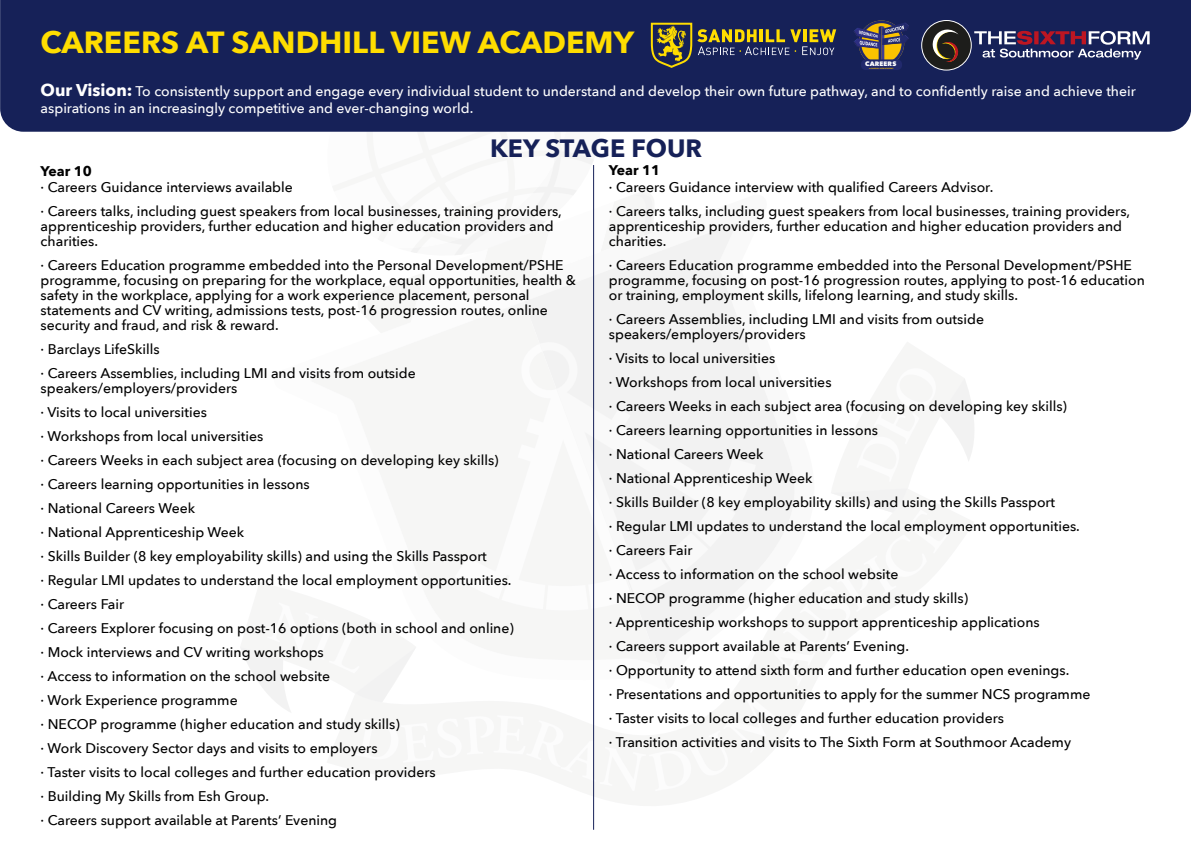
<style>
.page{position:relative;width:1191px;height:842px;background:#fff}
.page>*{position:absolute;margin:0;border:0;box-sizing:border-box;transform-origin:0 0}
.t1{font:700 30.5px "Avenir Next";color:#fd0}
.t2{font:700 25px "Avenir Next";color:#162158}
.t3{font:500 14px/24px "Avenir Next";color:#000}
.t4{font:500 14px/16.8px "Avenir Next";color:#fff}
.t5{font:700 14px "Avenir Next";letter-spacing:-.005em;color:#000}
.t6{font:800 6.4px "Avenir Next";letter-spacing:.025em;color:#fff}
.t7{font:700 1.7px "Avenir Next";letter-spacing:.01em;color:#fbc300}
.s1{font-weight:700;font-size:17px}
</style>
<div class="page">
<div style="left:655px;top:223px;width:90px;height:115px;background:#f2f2f2"></div>
<svg style="left:536px;top:301px;width:123px;height:39px"></svg>
<svg style="left:951px;top:379px;width:23px;height:82px"></svg>
<svg style="left:240px;top:647px;width:27px;height:46px"></svg>
<div style="left:532px;top:253px;width:123px;height:80px;background:#f2f2f2"></div>
<svg style="left:525px;top:253px;width:89px;height:69px"></svg>
<svg style="left:267px;top:369px;width:684px;height:422px"></svg>
<svg style="left:411px;top:150px;width:185px;height:105px"></svg>
<svg style="left:539px;top:338px;width:217px;height:260px;fill:#f2f2f2"></svg>
<svg style="left:635px;top:194px;width:18px;height:41px"></svg>
<hr style="left:593px;top:165px;width:1px;height:665px;background:#162158">
<div style="left:0;top:0;width:1191px;height:132px;background:#162158"></div>
<svg style="left:974px;top:31px;width:175px;height:29px;background:#5a5077"></svg>
<div style="left:921px;top:20px;width:50px;height:51px;background:#1d1d1b;border:1px solid #fff;border-radius:50%"></div>
<svg style="left:932px;top:29px;width:27px;height:33px"></svg>
<div style="left:861px;top:59px;width:41px;height:11px;background:#21296c;border-radius:5px"></div>
<svg style="left:853px;top:20px;width:56px;height:46px;background:#5d5557"></svg>
<svg style="left:650px;top:22px;width:186px;height:48px;background:#47494c"></svg>
<h1 class="t1" style="left:41px;top:16px;width:595px">CAREERS AT SANDHILL VIEW ACADEMY</h1>
<p class="t4" style="left:41px;top:83px;width:1096px"><span class="s1">Our Vision:</span> To consistently support and engage every individual student to understand and develop their own future pathway, and to confidently raise and achieve their aspirations in an increasingly competitive and ever-changing world.</p>
<p class="t6" style="left:865px;top:60px;width:33px">CAREERS</p>
<p class="t7" style="left:869px;top:66px;width:26px">at SANDHILL VIEW ACADEMY</p>
<h2 class="t2" style="left:490px;top:126px;width:213px">KEY STAGE FOUR</h2>
<p class="t5" style="left:41px;top:159px;width:53px">Year 10</p>
<p class="t3" style="left:41px;top:175px;width:523px">· Careers Guidance interviews available<br>· Careers talks, including guest speakers from local businesses, training providers,</p>
<p class="t3" style="left:41px;top:219px;width:514px;line-height:15px">apprenticeship providers, further education and higher education providers and charities.</p>
<p class="t3" style="left:41px;top:258px;width:537px;line-height:15px">· Careers Education programme embedded into the Personal Development/PSHE programme, focusing on preparing for the workplace, equal opportunities, health &amp; safety in the workplace, applying for a work experience placement, personal statements and CV writing, admissions tests, post-16 progression routes, online security and fraud, and risk &amp; reward.</p>
<p class="t3" style="left:41px;top:337px;width:376px">· Barclays LifeSkills<br>· Careers Assemblies, including LMI and visits from outside</p>
<p class="t3" style="left:41px;top:376px;width:475px">speakers/employers/providers<br>· Visits to local universities<br>· Workshops from local universities<br>· Careers Weeks in each subject area (focusing on developing key skills)<br>· Careers learning opportunities in lessons<br>· National Careers Week<br>· National Apprenticeship Week<br>· Skills Builder (8 key employability skills) and using the Skills Passport<br>· Regular LMI updates to understand the local employment opportunities. · Careers Fair<br>· Careers Explorer focusing on post-16 options (both in school and online) · Mock interviews and CV writing workshops<br>· Access to information on the school website<br>· Work Experience programme<br>· NECOP programme (higher education and study skills)<br>· Work Discovery Sector days and visits to employers<br>· Taster visits to local colleges and further education providers<br>· Building My Skills from Esh Group.<br>· Careers support available at Parents’ Evening</p>
<p class="t5" style="left:609px;top:158px;width:53px">Year 11</p>
<p class="t3" style="left:609px;top:175px;width:523px">· Careers Guidance interview with qualified Careers Advisor.<br>· Careers talks, including guest speakers from local businesses, training providers,</p>
<p class="t3" style="left:609px;top:218px;width:514px;line-height:15px">apprenticeship providers, further education and higher education providers and charities.</p>
<p class="t3" style="left:609px;top:257px;width:537px;line-height:15px">· Careers Education programme embedded into the Personal Development/PSHE programme, focusing on post-16 progression routes, applying to post-16 education or training, employment skills, lifelong learning, and study skills.</p>
<p class="t3" style="left:609px;top:311px;width:376px;line-height:15px">· Careers Assemblies, including LMI and visits from outside speakers/employers/providers</p>
<p class="t3" style="left:609px;top:346px;width:483px">· Visits to local universities<br>· Workshops from local universities<br>· Careers Weeks in each subject area (focusing on developing key skills)<br>· Careers learning opportunities in lessons<br>· National Careers Week<br>· National Apprenticeship Week<br>· Skills Builder (8 key employability skills) and using the Skills Passport<br>· Regular LMI updates to understand the local employment opportunities.<br>· Careers Fair<br>· Access to information on the school website<br>· NECOP programme (higher education and study skills)<br>· Apprenticeship workshops to support apprenticeship applications<br>· Careers support available at Parents’ Evening.<br>· Opportunity to attend sixth form and further education open evenings.<br>· Presentations and opportunities to apply for the summer NCS programme · Taster visits to local colleges and further education providers<br>· Transition activities and visits to The Sixth Form at Southmoor Academy</p>
</div>
